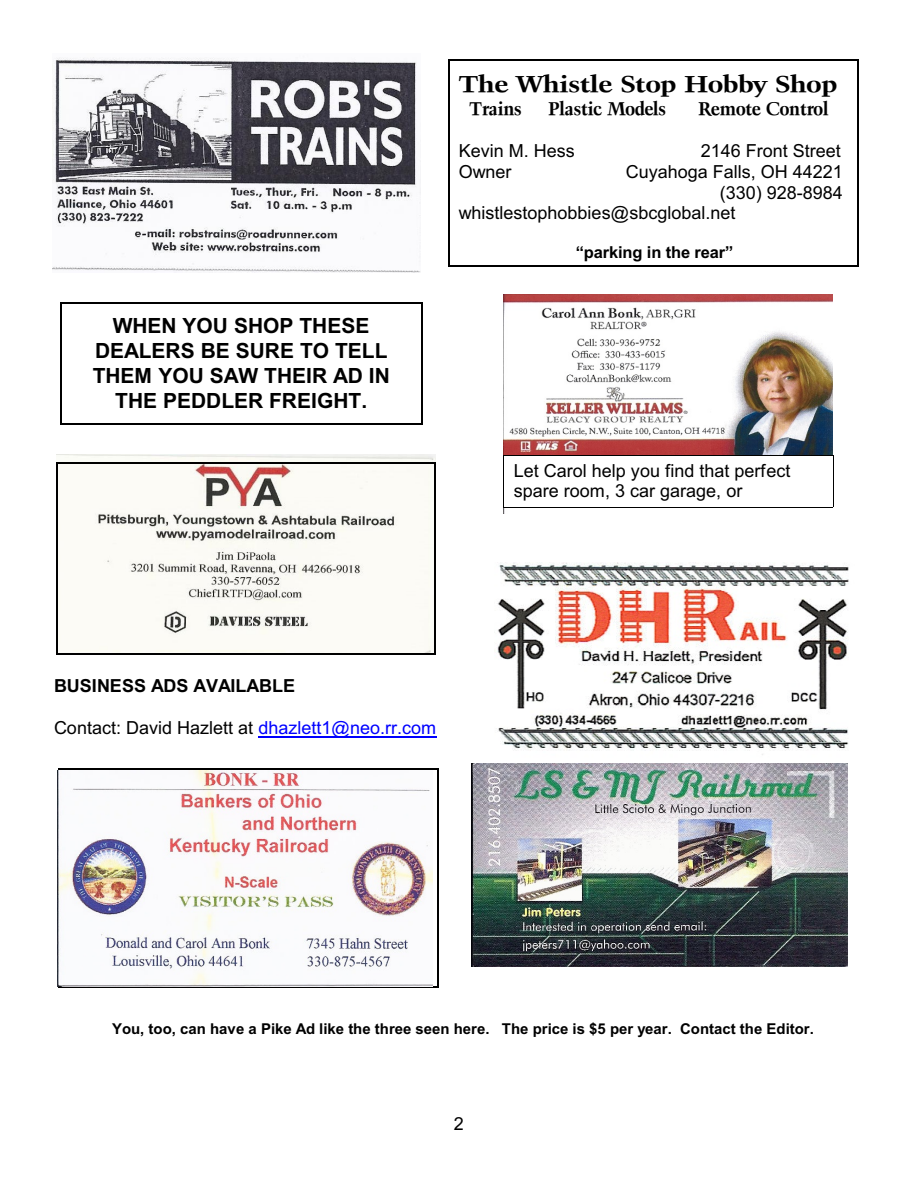
<style>
.page{position:relative;width:918px;height:1188px;background:#fff}
.page>*{position:absolute;margin:0;border:0;box-sizing:border-box;transform-origin:0 0}
.t1{font:700 22.5px "Horn Extended Normal";color:#000}
.t2{font:700 21px/24.9px "Arial";color:#000;text-align:center}
.t3{font:18px/20.7px "Arial";color:#000}
.t4{font:italic 700 18px "Horn Wide";color:#000}
.t5{font:700 18px "Arial";color:#000}
.t6{font:700 16.5px "Arial";letter-spacing:-.01em;color:#000}
.t7{font:700 15px "Arial";color:#000}
.s1{color:#00f}
</style>
<div class="page">
<img style="left:53px;top:57px;width:367px;height:216px">
<hr style="left:448px;top:60px;width:2px;height:206px;background:#000">
<hr style="left:858px;top:60px;width:1px;height:206px;background:#000">
<hr style="left:448px;top:60px;width:411px;height:1px;background:#000">
<hr style="left:448px;top:265px;width:411px;height:1px;background:#000">
<img style="left:57px;top:454px;width:379px;height:201px">
<hr style="left:57px;top:462px;width:1px;height:193px;background:#000">
<hr style="left:434px;top:462px;width:1px;height:193px;background:#000">
<hr style="left:57px;top:462px;width:378px;height:1px;background:#000">
<hr style="left:57px;top:654px;width:378px;height:1px;background:#000">
<hr style="left:59px;top:768px;width:1px;height:220px;background:#000">
<hr style="left:438px;top:768px;width:1px;height:220px;background:#000">
<hr style="left:59px;top:768px;width:380px;height:1px;background:#000">
<hr style="left:59px;top:987px;width:380px;height:1px;background:#000">
<img style="left:58px;top:770px;width:374px;height:217px">
<img style="left:503px;top:295px;width:329px;height:219px">
<img style="left:497px;top:562px;width:352px;height:193px">
<img style="left:472px;top:763px;width:376px;height:203px">
<hr style="left:60px;top:302px;width:1px;height:123px;background:#000">
<hr style="left:421px;top:302px;width:1px;height:123px;background:#000">
<hr style="left:60px;top:302px;width:362px;height:2px;background:#000">
<hr style="left:60px;top:424px;width:362px;height:1px;background:#000">
<hr style="left:258px;top:736px;width:178px;height:1px;background:#00f">
<div style="left:503px;top:455px;width:330px;height:52px;background:#fff"></div>
<p class="t2" style="left:93px;top:315px;width:299px">WHEN YOU SHOP THESE<br>DEALERS BE SURE TO TELL<br>THEM YOU SAW THEIR AD IN<br>THE PEDDLER FREIGHT.</p>
<p class="t1" style="left:459px;top:74px;width:380px">The Whistle Stop Hobby Shop</p>
<p class="t4" style="left:470px;top:101px;width:53px">Trains</p>
<p class="t4" style="left:549px;top:101px;width:119px">Plastic Models</p>
<p class="t4" style="left:698px;top:101px;width:132px">Remote Control</p>
<p class="t3" style="left:459px;top:142px;width:117px">Kevin M. Hess</p>
<p class="t3" style="left:701px;top:142px;width:142px">2146 Front Street</p>
<p class="t3" style="left:459px;top:163px;width:54px">Owner</p>
<p class="t3" style="left:626px;top:163px;width:219px">Cuyahoga Falls, OH 44221</p>
<p class="t3" style="left:720px;top:184px;width:125px">(330) 928-8984</p>
<p class="t3" style="left:459px;top:204px;width:278px">whistlestophobbies@sbcglobal.net</p>
<p class="t6" style="left:576px;top:246px;width:159px">“parking in the rear”</p>
<p class="t3" style="left:514px;top:462px;width:278px">Let Carol help you find that perfect spare room, 3 car garage, or</p>
<p class="t5" style="left:54px;top:679px;width:243px">BUSINESS ADS AVAILABLE</p>
<p class="t3" style="left:54px;top:719px;width:384px">Contact: David Hazlett at <span class="s1">dhazlett1@neo.rr.com</span></p>
<p class="t7" style="left:112px;top:1023px;width:703px">You, too, can have a Pike Ad like the three seen here. The price is $5 per year. Contact the Editor.</p>
<p class="t3" style="left:454px;top:1115px;width:12px">2</p>
</div>
